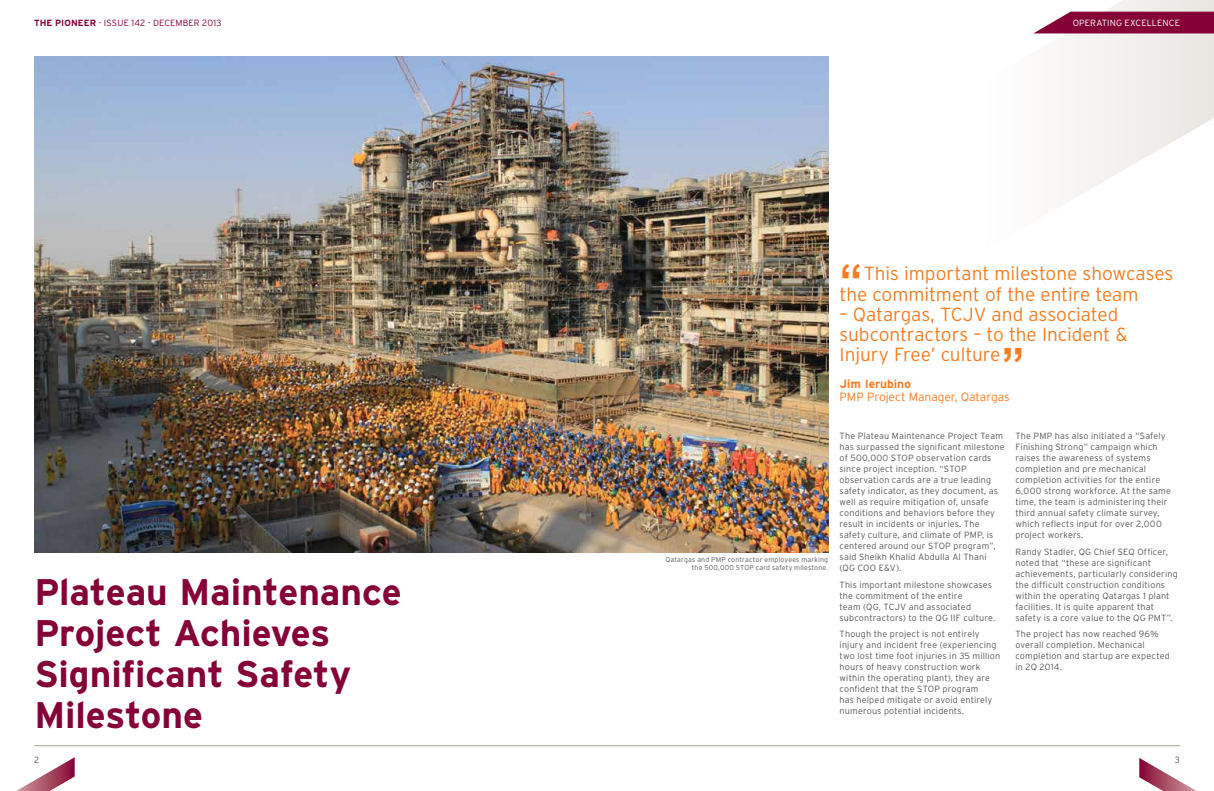
<style>
.page{position:relative;width:1214px;height:791px;background:#fff}
.page>*{position:absolute;margin:0;border:0;box-sizing:border-box;transform-origin:0 0}
.t1{font:700 46px "Arial";color:#f57d22}
.t2{font:700 37px/41px "Interstate";letter-spacing:-.005em;color:#860038}
.t3{font:300 19px/20px "Interstate";letter-spacing:-.005em;color:#f57d22}
.t4{font:300 12px "Interstate";letter-spacing:-.005em;color:#f57d22}
.t5{font:700 12px "Interstate";color:#f57d22}
.t6{font:300 9px/11px "Interstate";letter-spacing:.02em;color:#58595b}
.t7{font:300 9px "Interstate";letter-spacing:.015em;color:#860038}
.t8{font:300 9px "Interstate";letter-spacing:.01em;color:#fff}
.t9{font:300 7px/8px "Interstate";letter-spacing:.025em;color:#58595b;text-align:right}
.s1{font-weight:700}
</style>
<div class="page">
<img style="left:35px;top:57px;width:793px;height:495px">
<svg style="left:1033px;top:0;width:180px;height:200px"></svg>
<svg style="left:1033px;top:12px;width:180px;height:21px;background:#921b4d"></svg>
<svg style="left:16px;top:757px;width:59px;height:34px"></svg>
<svg style="left:1139px;top:758px;width:57px;height:33px"></svg>
<hr style="left:34px;top:745px;width:1145px;height:1px;background:#aca095">
<p class="t7" style="left:34px;top:18px;width:189px"><span class="s1">THE PIONEER</span> - ISSUE 142 - DECEMBER 2013</p>
<p class="t8" style="left:1072px;top:18px;width:103px">Operati nG Excellence</p>
<h2 class="t2" style="left:34px;top:571px;width:369px">Plateau Maintenance<br>Project Achieves<br>Significant Safety<br>Milestone</h2>
<p class="t9" style="left:665px;top:556px;width:164px">Qatargas and PMP contractor employees marking the 500,000 STOP card safety milestone.</p>
<h1 class="t1" style="left:839px;top:251px;width:24px">“</h1>
<h3 class="t3" style="left:839px;top:264px;width:335px;text-indent:24px">This important milestone showcases the commitment of the entire team</h3>
<h3 class="t3" style="left:839px;top:304px;width:290px">– Qatargas, TCJV and associated subcontractors – to the Incident &amp;<br>Injury Free’ culture</h3>
<h3 class="t5" style="left:839px;top:377px;width:73px">Jim Ierubino</h3>
<h1 class="t1" style="left:1001px;top:334px;width:24px">”</h1>
<h3 class="t4" style="left:839px;top:390px;width:171px">PMP Project Manager, Qatargas</h3>
<p class="t6" style="left:839px;top:430px;width:166px">The Plateau Maintenance Project Team has surpassed the significant milestone of 500,000 STOP observation cards since project inception. “STOP observation cards are a true leading safety indicator, as they document, as well as require mitigation of, unsafe conditions and behaviors before they result in incidents or injuries. The safety culture, and climate of PMP, is centered around our STOP program”, said Sheikh Khalid Abdulla Al Thani<br>(QG COO E&amp;V).</p>
<p class="t6" style="left:839px;top:579px;width:157px">This important milestone showcases the commitment of the entire<br>team (QG, TCJV and associated subcontractors) to the QG IIF culture.</p>
<p class="t6" style="left:839px;top:628px;width:162px">Though the project is not entirely injury and incident free (experiencing two lost time foot injuries in 35 million hours of heavy construction work within the operating plant), they are confident that the STOP program<br>has helped mitigate or avoid entirely numerous potential incidents.</p>
<p class="t6" style="left:1015px;top:430px;width:157px">The PMP has also initiated a “Safely Finishing Strong” campaign which raises the awareness of systems completion and pre mechanical completion activities for the entire 6,000 strong workforce. At the same time, the team is administering their third annual safety climate survey, which reflects input for over 2,000 project workers.</p>
<p class="t6" style="left:1015px;top:546px;width:164px">Randy Stadler, QG Chief SEQ Officer, noted that “these are significant achievements, particularly considering the difficult construction conditions within the operating Qatargas 1 plant facilities. It is quite apparent that safety is a core value to the QG PMT”.</p>
<p class="t6" style="left:1015px;top:628px;width:156px">The project has now reached 96% overall completion. Mechanical completion and startup are expected in 2Q 2014.</p>
<p class="t6" style="left:34px;top:754px;width:7px">2</p>
<p class="t6" style="left:1174px;top:754px;width:7px">3</p>
</div>
